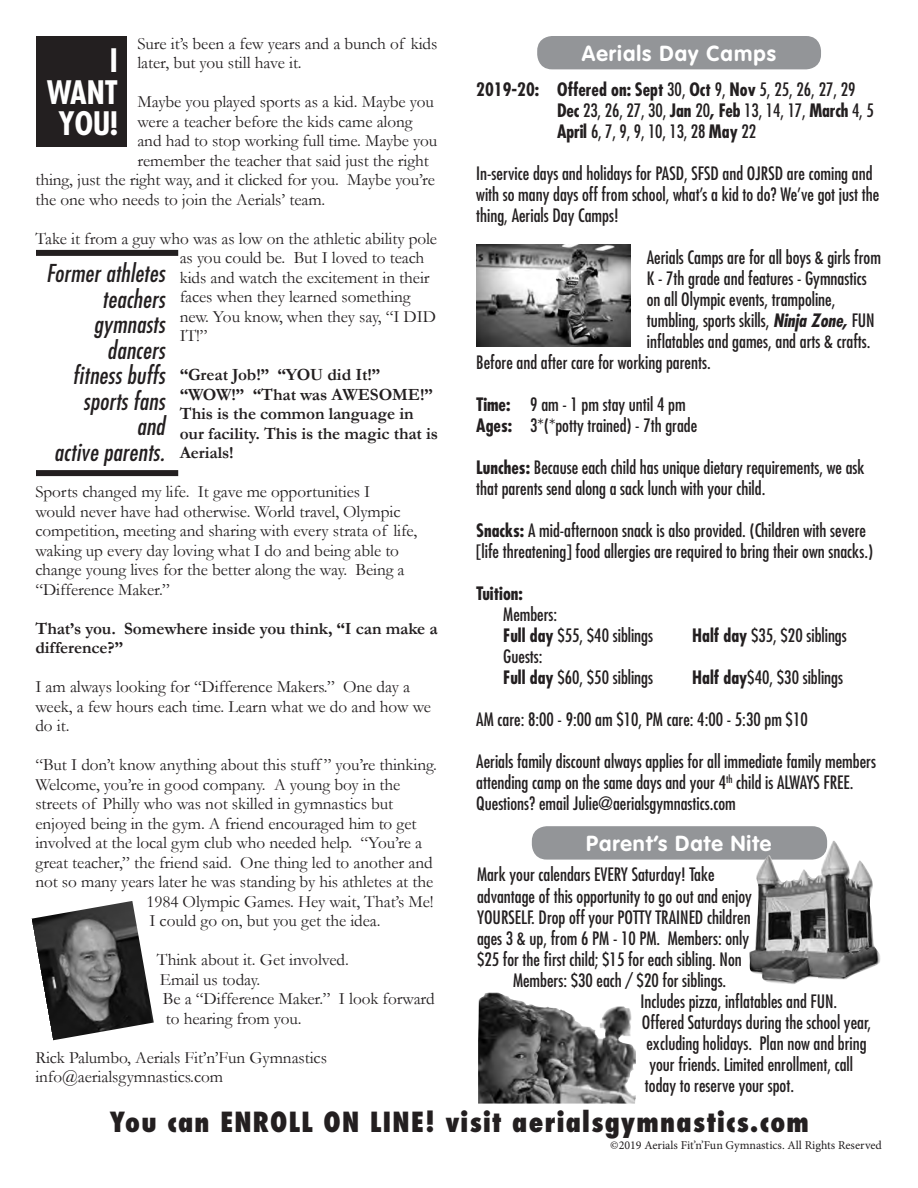
<style>
.page{position:relative;width:918px;height:1188px;background:#fff}
.page>*{position:absolute;margin:0;border:0;box-sizing:border-box;transform-origin:0 0}
.t1{font:700 condensed 31.5px "Futura";color:#fff}
.t2{font:800 condensed 27px "Futura";letter-spacing:.05em;color:#231f20}
.t3{font:italic condensed 24px/25.5px "Futura";letter-spacing:.01em;color:#231f20;text-align:center}
.t4{font:700 21.45px "VAG Rounded";letter-spacing:.05em;color:#fff}
.t5{font:condensed 18px/21px "Futura";color:#231f20}
.t6{font:700 condensed 18px "Futura";color:#231f20}
.t7{font:17.25px/19.5px "Garamond";letter-spacing:-.005em;color:#231f20}
.t8{font:700 17.25px/19.5px "Garamond";letter-spacing:-.005em;color:#231f20}
.t9{font:12px "Minion Pro";color:#231f20}
.s1{font-weight:700}
.s2{font-weight:700;font-style:italic}
</style>
<div class="page">
<img style="left:478px;top:993px;width:158px;height:111px">
<div style="left:532px;top:826px;width:295px;height:34px;background:#939598;border-radius:15px"></div>
<img style="left:746px;top:841px;width:135px;height:143px">
<div style="left:537px;top:36px;width:284px;height:33px;background:#939598;border-radius:15px"></div>
<img style="left:476px;top:245px;width:154px;height:101px">
<div style="left:36px;top:36px;width:91px;height:111px;background:#231f20"></div>
<img style="left:32px;top:901px;width:122px;height:139px">
<div style="left:36px;top:250px;width:142px;height:6px;background:#231f20"></div>
<div style="left:36px;top:470px;width:142px;height:6px;background:#231f20"></div>
<p class="t7" style="left:137px;top:33px;width:302px">Sure it’s been a few years and a bunch of kids later, but you still have it.</p>
<p class="t7" style="left:137px;top:92px;width:298px">Maybe you played sports as a kid. Maybe you</p>
<p class="t7" style="left:137px;top:111px;width:277px">were a teacher before the kids came along</p>
<p class="t7" style="left:137px;top:131px;width:301px">and had to stop working full time. Maybe you</p>
<p class="t7" style="left:137px;top:150px;width:293px">remember the teacher that said just the right</p>
<p class="t7" style="left:35px;top:170px;width:401px">thing, just the right way, and it clicked for you. Maybe you’re</p>
<p class="t7" style="left:35px;top:189px;width:291px">the one who needs to join the Aerials’ team.</p>
<p class="t7" style="left:180px;top:228px;width:259px;text-indent:-144px">Take it from a guy who was as low on the athletic ability pole as you could be. But I loved to teach kids and watch the excitement in their faces when they learned something new. You know, when they say, “I DID IT!”</p>
<p class="t8" style="left:180px;top:365px;width:260px">“Great Job!” “YOU did It!” “WOW!” “That was AWESOME!”<br>This is the common language in our facility. This is the magic that is<br>Aerials!</p>
<p class="t7" style="left:35px;top:482px;width:383px">Sports changed my life. It gave me opportunities I<br>would never have had otherwise. World travel, Olympic competition, meeting and sharing with every strata of life, waking up every day loving what I do and being able to change young lives for the better along the way. Being a “Difference Maker.”</p>
<p class="t8" style="left:35px;top:618px;width:404px">That’s you. Somewhere inside you think, “I can make a difference?”</p>
<p class="t7" style="left:35px;top:677px;width:397px">I am always looking for “Difference Makers.” One day a week, a few hours each time. Learn what we do and how we do it.</p>
<p class="t7" style="left:35px;top:755px;width:403px">“But I don’t know anything about this stuff ” you’re thinking.</p>
<p class="t7" style="left:35px;top:774px;width:367px">Welcome, you’re in good company. A young boy in the</p>
<p class="t7" style="left:35px;top:794px;width:359px">streets of Philly who was not skilled in gymnastics but</p>
<p class="t7" style="left:35px;top:813px;width:383px">enjoyed being in the gym. A friend encouraged him to get</p>
<p class="t7" style="left:35px;top:833px;width:388px">involved at the local gym club who needed help. “You’re a</p>
<p class="t7" style="left:35px;top:852px;width:399px">great teacher,” the friend said. One thing led to another and</p>
<p class="t7" style="left:35px;top:872px;width:399px">not so many years later he was standing by his athletes at the</p>
<p class="t7" style="left:146px;top:891px;width:289px">1984 Olympic Games. Hey wait, That’s Me!</p>
<p class="t7" style="left:149px;top:911px;width:233px">I could go on, but you get the idea.</p>
<p class="t7" style="left:157px;top:950px;width:194px">Think about it. Get involved.<br>Email us today.</p>
<p class="t7" style="left:163px;top:989px;width:274px">Be a “Difference Maker.” I look forward to hearing from you.</p>
<p class="t7" style="left:35px;top:1047px;width:293px">Rick Palumbo, Aerials Fit’n’Fun Gymnastics</p>
<p class="t7" style="left:35px;top:1067px;width:189px">info@aerialsgymnastics.com</p>
<p class="t1" style="left:110px;top:40px;width:10px">I</p>
<p class="t1" style="left:47px;top:72px;width:72px">WANT</p>
<p class="t1" style="left:58px;top:103px;width:61px">YOU!</p>
<p class="t3" style="left:46px;top:260px;width:120px">Former athletes</p>
<p class="t3" style="left:102px;top:286px;width:64px">teachers</p>
<p class="t3" style="left:94px;top:311px;width:72px">gymnasts</p>
<p class="t3" style="left:107px;top:337px;width:59px">dancers</p>
<p class="t3" style="left:73px;top:362px;width:94px">fitness buffs sports fans</p>
<p class="t3" style="left:54px;top:413px;width:112px;text-align:right">and<br>active parents.</p>
<p class="t4" style="left:582px;top:41px;width:196px">Aerials Day Camps</p>
<p class="t5" style="left:557px;top:79px;width:318px;text-indent:-81px"><span class="s1">2019-20: Offered on: Sept</span> 30, <span class="s1">Oct</span> 9, <span class="s1">Nov</span> 5, 25, 26, 27, 29<br><span class="s1">Dec</span> 23, 26, 27, 30, <span class="s1">Jan</span> 20<span class="s1">, Feb</span> 13, 14, 17, <span class="s1">March</span> 4, 5<br><span class="s1">April</span> 6, 7, 9, 9, 10, 13, 28 <span class="s1">May</span> 22</p>
<p class="t5" style="left:476px;top:163px;width:405px">In-service days and holidays for PASD, SFSD and OJRSD are coming and with so many days off from school, what’s a kid to do? We’ve got just the thing, Aerials Day Camps!</p>
<p class="t5" style="left:647px;top:247px;width:236px">Aerials Camps are for all boys &amp; girls from</p>
<p class="t5" style="left:647px;top:268px;width:221px">K - 7th grade and features - Gymnastics</p>
<p class="t5" style="left:647px;top:289px;width:190px">on all Olympic events, trampoline,</p>
<p class="t5" style="left:647px;top:310px;width:229px">tumbling, sports skills, <span class="s2">Ninja Zone,</span> FUN</p>
<p class="t5" style="left:647px;top:331px;width:225px">inflatables and games, and arts &amp; crafts.</p>
<p class="t5" style="left:476px;top:352px;width:236px">Before and after care for working parents.</p>
<p class="t5" style="left:476px;top:394px;width:211px"><span class="s1">Time:</span> 9 am - 1 pm stay until 4 pm</p>
<p class="t5" style="left:476px;top:415px;width:223px"><span class="s1">Ages:</span> 3*(*potty trained) - 7th grade</p>
<p class="t5" style="left:476px;top:457px;width:390px"><span class="s1">Lunches:</span> Because each child has unique dietary requirements, we ask that parents send along a sack lunch with your child.</p>
<p class="t5" style="left:476px;top:520px;width:398px"><span class="s1">Snacks:</span> A mid-afternoon snack is also provided. (Children with severe [life threatening] food allergies are required to bring their own snacks.)</p>
<p class="t6" style="left:476px;top:582px;width:48px">Tuition:</p>
<p class="t5" style="left:503px;top:604px;width:56px">Members:</p>
<p class="t5" style="left:503px;top:625px;width:151px"><span class="s1">Full day</span> $55, $40 siblings</p>
<p class="t5" style="left:692px;top:625px;width:156px"><span class="s1">Half day</span> $35, $20 siblings</p>
<p class="t5" style="left:503px;top:646px;width:41px">Guests:</p>
<p class="t5" style="left:503px;top:667px;width:151px"><span class="s1">Full day</span> $60, $50 siblings</p>
<p class="t5" style="left:692px;top:667px;width:152px"><span class="s1">Half day</span>$40, $30 siblings</p>
<p class="t5" style="left:476px;top:709px;width:333px">AM care: 8:00 - 9:00 am $10, PM care: 4:00 - 5:30 pm $10</p>
<p class="t5" style="left:476px;top:751px;width:401px">Aerials family discount always applies for all immediate family members attending camp on the same days and your 4<sup>th</sup> child is ALWAYS FREE.<br>Questions? email Julie@aerialsgymnastics.com</p>
<p class="t4" style="left:586px;top:831px;width:187px">Parent’s Date Nite</p>
<p class="t5" style="left:477px;top:864px;width:239px">Mark your calendars EVERY Saturday! Take</p>
<p class="t5" style="left:477px;top:885px;width:276px">advantage of this opportunity to go out and enjoy</p>
<p class="t5" style="left:477px;top:906px;width:275px">YOURSELF. Drop off your POTTY TRAINED children</p>
<p class="t5" style="left:477px;top:927px;width:274px">ages 3 &amp; up, from 6 PM - 10 PM. Members: only</p>
<p class="t5" style="left:477px;top:948px;width:266px">$25 for the first child; $15 for each sibling. Non</p>
<p class="t5" style="left:513px;top:969px;width:215px">Members: $30 each / $20 for siblings.</p>
<p class="t5" style="left:640px;top:990px;width:198px">Includes pizza, inflatables and FUN.</p>
<p class="t5" style="left:642px;top:1011px;width:231px">Offered Saturdays during the school year,</p>
<p class="t5" style="left:646px;top:1032px;width:222px">excluding holidays. Plan now and bring</p>
<p class="t5" style="left:649px;top:1053px;width:205px">your friends. Limited enrollment, call</p>
<p class="t5" style="left:645px;top:1074px;width:151px">today to reserve your spot.</p>
<p class="t2" style="left:110px;top:1103px;width:701px">You can ENROLL ON LINE! visit aerialsgymnastics.com</p>
<p class="t9" style="left:610px;top:1137px;width:273px">©2019 Aerials Fit’n’Fun Gymnastics. All Rights Reserved</p>
</div>
